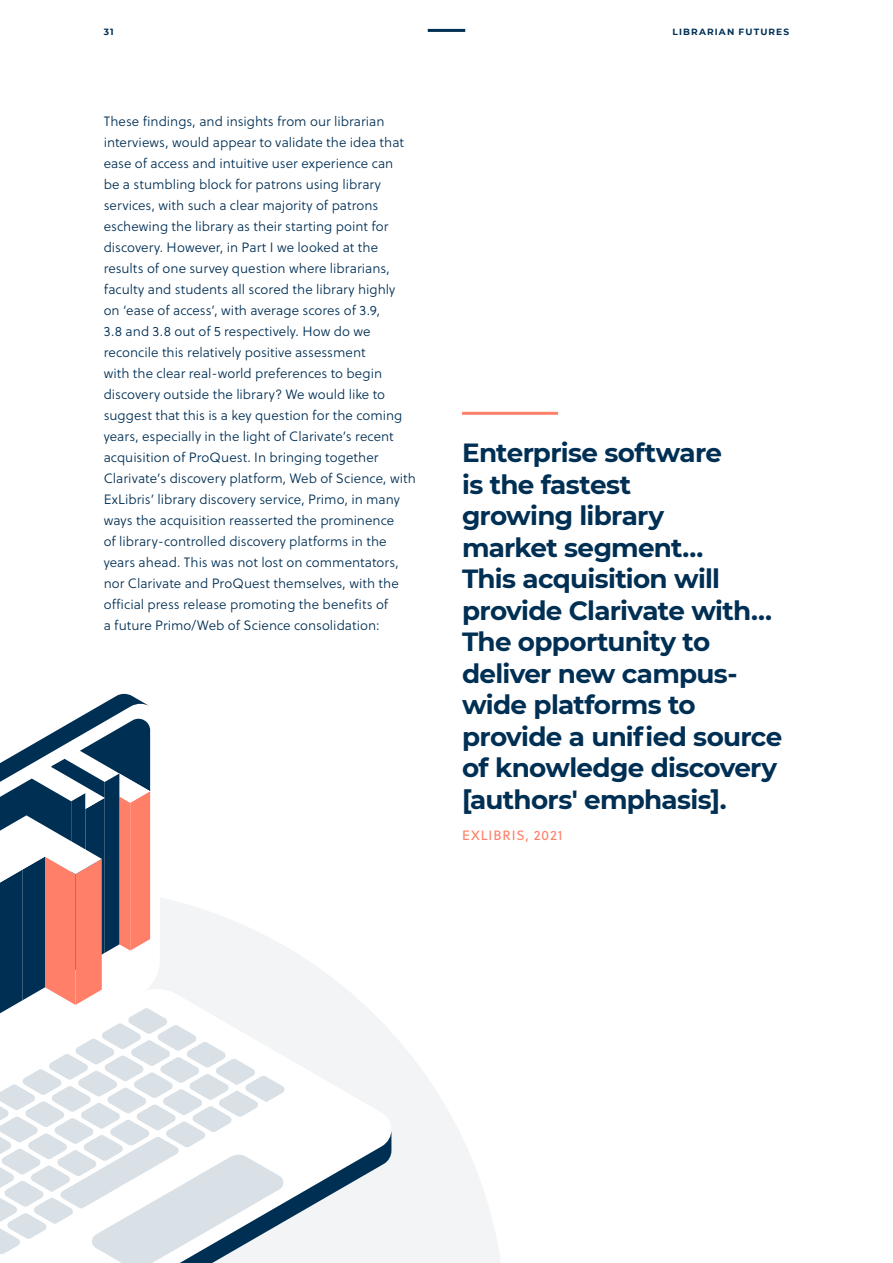
<style>
.page{position:relative;width:893px;height:1263px;background:#fff}
.page>*{position:absolute;margin:0;border:0;box-sizing:border-box;transform-origin:0 0}
.t1{font:700 26.25px/31.5px "Montserrat";letter-spacing:-.03em;color:#002f54}
.t2{font:13.5px/21px "Soleil Lt";color:#002f54}
.t3{font:13.5px "Soleil";letter-spacing:.07em;color:#ff7f69}
.t4{font:700 9px "Montserrat";letter-spacing:.125em;color:#002f54}
</style>
<div class="page">
<hr style="left:428px;top:29px;width:37px;height:3px;background:#002f54">
<svg style="left:285px;top:947px;width:216px;height:316px"></svg>
<svg style="left:285px;top:987px;width:110px;height:276px;fill:#f2f4f6"></svg>
<svg style="left:285px;top:1129px;width:106px;height:134px;fill:#f2f4f6"></svg>
<svg style="left:82px;top:693px;width:67px;height:23px"></svg>
<svg style="left:0;top:716px;width:285px;height:547px"></svg>
<hr style="left:462px;top:412px;width:96px;height:3px;background:#ff7f69">
<p class="t4" style="left:104px;top:25px;width:11px">31</p>
<p class="t4" style="left:672px;top:25px;width:118px">LIBRARIAN FUTURES</p>
<p class="t2" style="left:104px;top:111px;width:314px">These findings, and insights from our librarian interviews, would appear to validate the idea that ease of access and intuitive user experience can<br>be a stumbling block for patrons using library services, with such a clear majority of patrons eschewing the library as their starting point for discovery. However, in Part I we looked at the results of one survey question where librarians, faculty and students all scored the library highly<br>on ‘ease of access’, with average scores of 3.9,<br>3.8 and 3.8 out of 5 respectively. How do we reconcile this relatively positive assessment<br>with the clear real-world preferences to begin discovery outside the library? We would like to suggest that this is a key question for the coming years, especially in the light of Clarivate’s recent acquisition of ProQuest. In bringing together Clarivate’s discovery platform, Web of Science, with ExLibris’ library discovery service, Primo, in many ways the acquisition reasserted the prominence<br>of library-controlled discovery platforms in the years ahead. This was not lost on commentators, nor Clarivate and ProQuest themselves, with the official press release promoting the benefits of<br>a future Primo/Web of Science consolidation:</p>
<p class="t1" style="left:462px;top:436px;width:322px">Enterprise software<br>is the fastest<br>growing library<br>market segment…<br>This acquisition will provide Clarivate with…<br>The opportunity to deliver new campus&shy;wide platforms to provide a unified source of knowledge discovery [authors' emphasis].</p>
<p class="t3" style="left:462px;top:825px;width:102px">EXLIBRIS, 2021</p>
</div>
